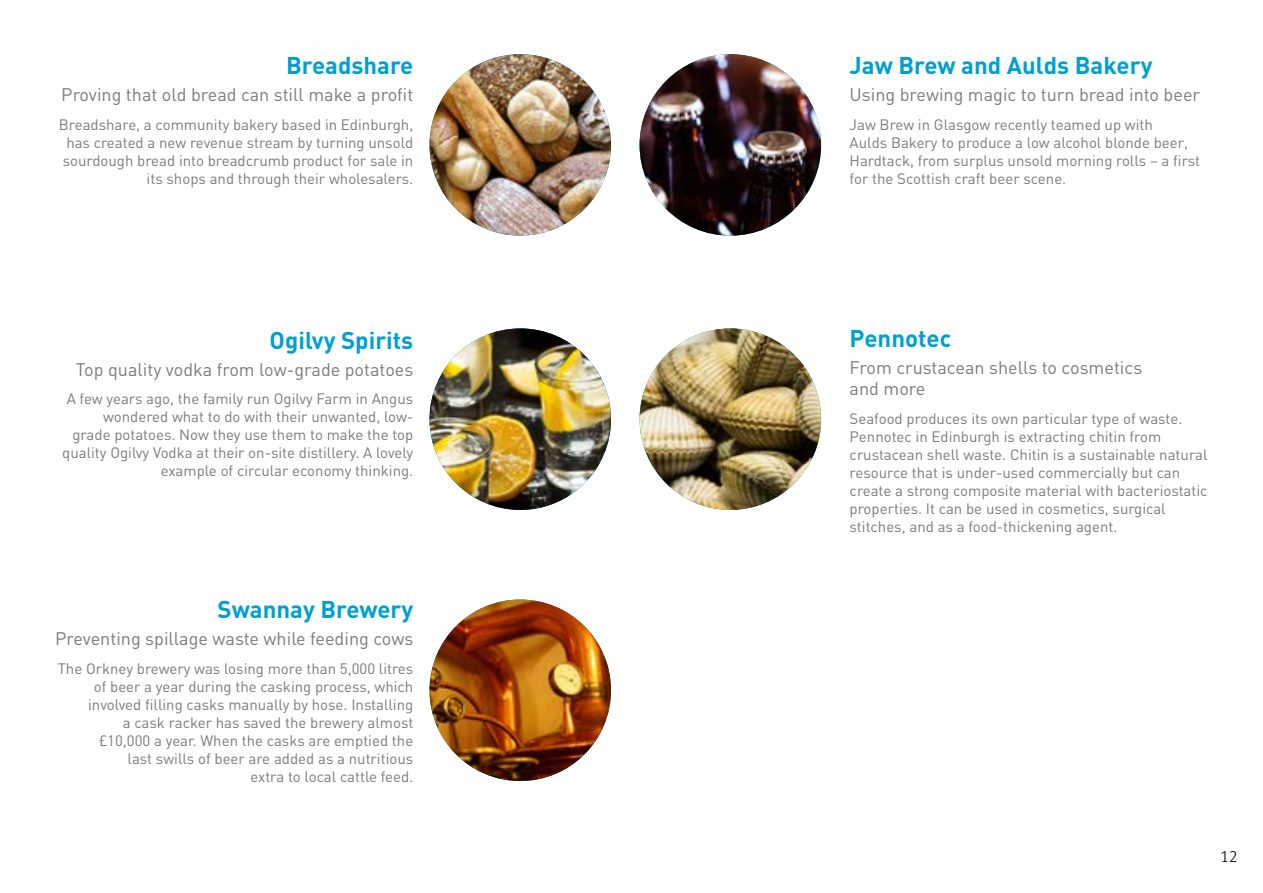
<style>
.page{position:relative;width:1263px;height:893px;background:#fff}
.page>*{position:absolute;margin:0;border:0;box-sizing:border-box;transform-origin:0 0}
.t1{font:700 24px "DIN";color:#00a0d0}
.t2{font:18px/21px "DIN";color:#7c7b7b}
.t3{font:15px/18px "DIN";color:#7c7b7b;text-align:right}
.t4{font:300 15px "FS Me";color:#000}
</style>
<div class="page">
<img style="left:429px;top:54px;width:182px;height:182px;border-radius:91px">
<img style="left:639px;top:54px;width:182px;height:182px;border-radius:91px">
<img style="left:429px;top:328px;width:182px;height:182px;border-radius:91px">
<img style="left:639px;top:328px;width:182px;height:182px;border-radius:91px">
<img style="left:429px;top:599px;width:182px;height:182px;border-radius:91px">
<h1 class="t1" style="left:286px;top:50px;width:129px">Breadshare</h1>
<p class="t2" style="left:61px;top:84px;width:353px">Proving that old bread can still make a profit</p>
<p class="t3" style="left:59px;top:115px;width:356px">Breadshare, a community bakery based in Edinburgh, has created a new revenue stream by turning unsold sourdough bread into breadcrumb product for sale in its shops and through their wholesalers.</p>
<h1 class="t1" style="left:270px;top:324px;width:145px">Ogilvy Spirits</h1>
<p class="t2" style="left:76px;top:358px;width:339px">Top quality vodka from low-grade potatoes</p>
<p class="t3" style="left:62px;top:389px;width:353px">A few years ago, the family run Ogilvy Farm in Angus wondered what to do with their unwanted, low&shy;grade potatoes. Now they use them to make the top quality Ogilvy Vodka at their on-site distillery. A lovely example of circular economy thinking.</p>
<h1 class="t1" style="left:217px;top:594px;width:197px">Swannay Brewery</h1>
<p class="t2" style="left:55px;top:628px;width:360px">Preventing spillage waste while feeding cows</p>
<p class="t3" style="left:58px;top:659px;width:357px">The Orkney brewery was losing more than 5,000 litres of beer a year during the casking process, which involved filling casks manually by hose. Installing<br>a cask racker has saved the brewery almost<br>£10,000 a year. When the casks are emptied the<br>last swills of beer are added as a nutritious<br>extra to local cattle feed.</p>
<h1 class="t1" style="left:850px;top:50px;width:304px">Jaw Brew and Aulds Bakery</h1>
<p class="t2" style="left:850px;top:84px;width:352px">Using brewing magic to turn bread into beer</p>
<p class="t3" style="left:850px;top:115px;width:352px;text-align:left">Jaw Brew in Glasgow recently teamed up with<br>Aulds Bakery to produce a low alcohol blonde beer, Hardtack, from surplus unsold morning rolls – a first for the Scottish craft beer scene.</p>
<h1 class="t1" style="left:850px;top:323px;width:103px">Pennotec</h1>
<p class="t2" style="left:850px;top:357px;width:294px">From crustacean shells to cosmetics and more</p>
<p class="t3" style="left:850px;top:409px;width:359px;text-align:left">Seafood produces its own particular type of waste.<br>Pennotec in Edinburgh is extracting chitin from crustacean shell waste. Chitin is a sustainable natural resource that is under-used commercially but can create a strong composite material with bacteriostatic properties. It can be used in cosmetics, surgical stitches, and as a food-thickening agent.</p>
<p class="t4" style="left:1220px;top:848px;width:19px">12</p>
</div>
